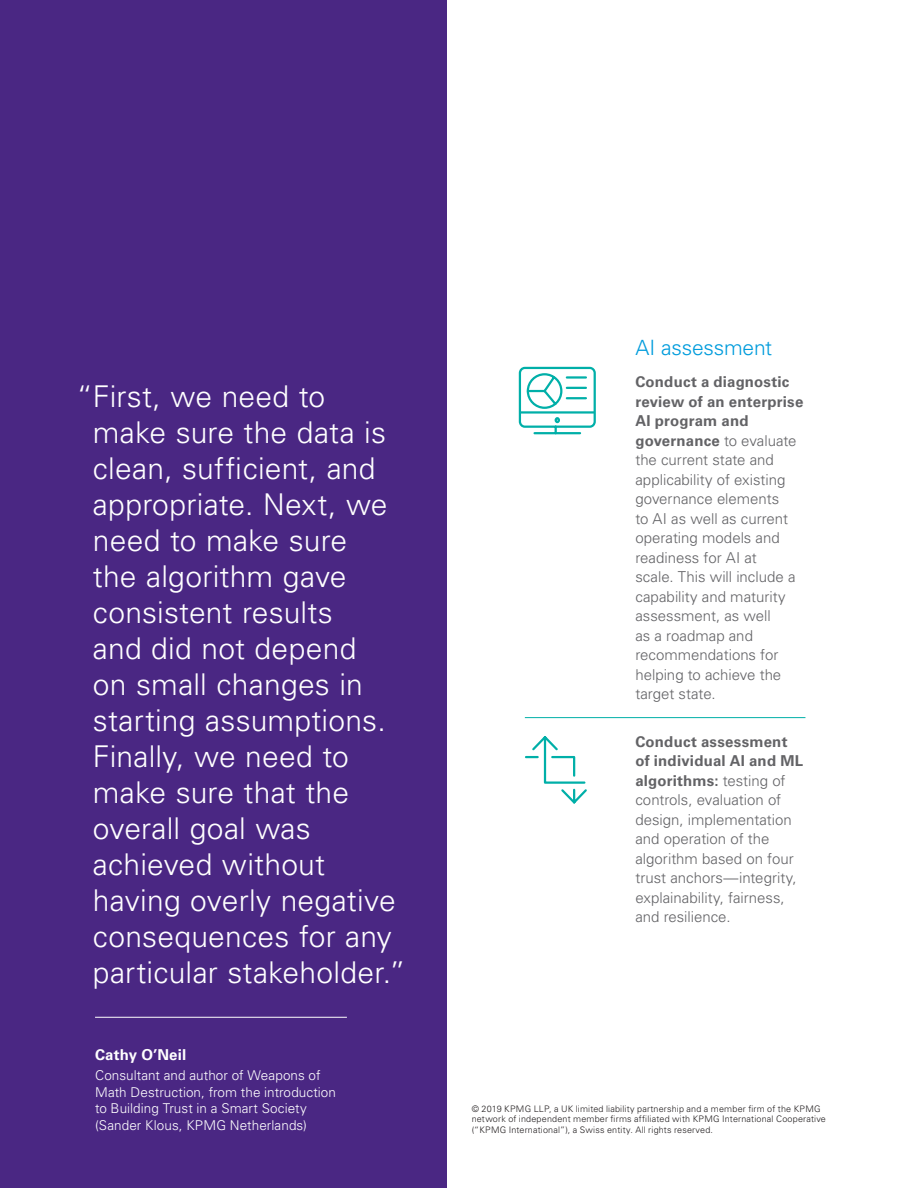
<style>
.page{position:relative;width:918px;height:1188px;background:#fff}
.page>*{position:absolute;margin:0;border:0;box-sizing:border-box;transform-origin:0 0}
.t1{font:300 30px/36px "Univers LT Std";letter-spacing:.005em;color:#fff}
.t2{font:300 21px "Univers LT Std";letter-spacing:-.01em;color:#009cdc}
.t3{font:300 15px/19.5px "Univers LT Std";color:#636366}
.t4{font:700 15px "Univers LT Std";letter-spacing:.015em;color:#fff}
.t5{font:300 13.5px/16.5px "Univers LT Std";letter-spacing:.005em;color:#fff}
.t6{font:300 9px/10.5px "Univers LT Std";letter-spacing:.02em;color:#231f20}
.s1{font-weight:700}
</style>
<div class="page">
<div style="left:0;top:0;width:446px;height:1188px;background:#4a2783"></div>
<hr style="left:95px;top:1017px;width:252px;height:1px;background:#fff">
<hr style="left:525px;top:717px;width:280px;height:1px;background:#00afa8">
<svg style="left:525px;top:736px;width:62px;height:68px"></svg>
<svg style="left:518px;top:366px;width:78px;height:69px"></svg>
<p class="t1" style="left:93px;top:379px;width:314px;text-indent:-16px">“First, we need to make sure the data is clean, suffcient, and appropriate. Next, we need to make sure<br>the algorithm gave consistent results<br>and did not depend<br>on small changes in starting assumptions.<br>Finally, we need to make sure that the overall goal was achieved without having overly negative consequences for any particular stakeholder.”</p>
<p class="t4" style="left:95px;top:1046px;width:93px">Cathy O’Neil</p>
<p class="t5" style="left:95px;top:1067px;width:243px">Consultant and author of Weapons of Math Destruction, from the introduction to Building Trust in a Smart Society (Sander Klous, KPMG Netherlands)</p>
<h2 class="t2" style="left:635px;top:335px;width:138px">AI assessment</h2>
<p class="t3" style="left:635px;top:372px;width:170px"><span class="s1">Conduct a diagnostic review of an enterprise<br>AI program and governance</span> to evaluate the current state and applicability of existing governance elements<br>to AI as well as current operating models and readiness for AI at<br>scale. This will include a capability and maturity assessment, as well<br>as a roadmap and recommendations for helping to achieve the target state.</p>
<p class="t3" style="left:635px;top:732px;width:169px"><span class="s1">Conduct assessment of individual AI and ML algorithms:</span> testing of controls, evaluation of design, implementation and operation of the algorithm based on four trust anchors—integrity, explainability, fairness, and resilience.</p>
<p class="t6" style="left:472px;top:1103px;width:356px">© 2019 KPMG LLP, a UK limited liability partnership and a member frm of the KPMG network of independent member frms affliated with KPMG International Cooperative (“KPMG International”), a Swiss entity. All rights reserved.</p>
</div>
